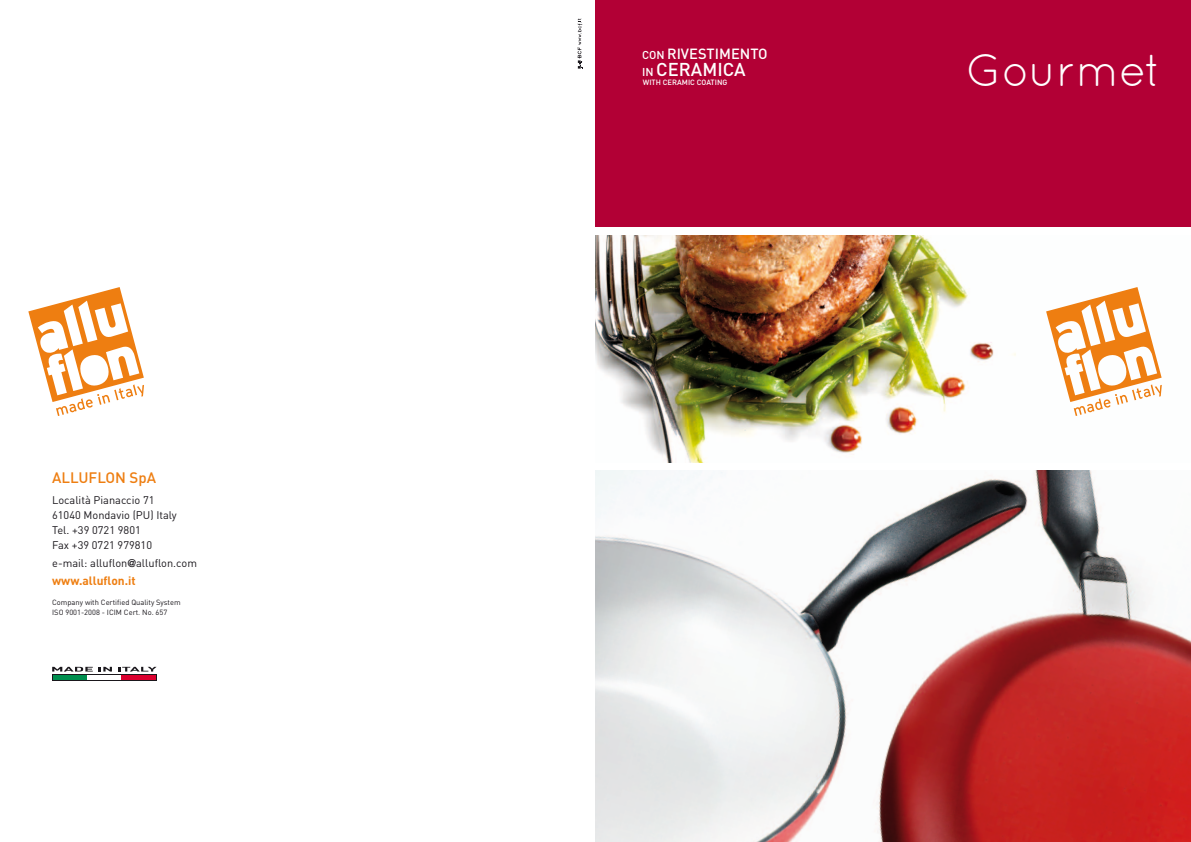
<style>
.page{position:relative;width:1191px;height:842px;background:#fff}
.page>*{position:absolute;margin:0;border:0;box-sizing:border-box;transform-origin:0 0}
.t1{font:45px "Quicksand";letter-spacing:-.01em;color:#fff}
.t2{font:500 18.4px "DIN";color:#fff}
.t3{font:500 15px "DIN";color:#ee7e11}
.t4{font:500 14.6px "DIN";color:#fff}
.t5{font:700 12px "DIN";color:#ee7e11}
.t6{font:11px/15px "DIN";color:#1a171c}
.t7{font:500 7.6px "DIN";color:#fff}
.t8{font:7.5px/10px "DIN";color:#1a171c}
.s1{font-family:"Helvetica";font-weight:900;font-stretch:extra-condensed}
.s2{font-size:11.3px}
</style>
<div class="page">
<img style="left:595px;top:235px;width:567px;height:227px">
<img style="left:595px;top:471px;width:596px;height:371px">
<div style="left:595px;top:0;width:596px;height:227px;background:#b20035"></div>
<svg style="left:1046px;top:287px;width:115px;height:129px"></svg>
<svg style="left:28px;top:287px;width:116px;height:129px"></svg>
<div style="left:52px;top:674px;width:105px;height:7px;background:#dc002f"></div>
<div style="left:53px;top:675px;width:34px;height:5px;background:#008f4f"></div>
<div style="left:87px;top:675px;width:34px;height:5px;background:#fff"></div>
<svg style="left:52px;top:667px;width:41px;height:4px"></svg>
<svg style="left:99px;top:667px;width:13px;height:4px"></svg>
<svg style="left:118px;top:667px;width:39px;height:4px"></svg>
<svg style="left:577px;top:19px;width:6px;height:50px"></svg>
<h3 class="t3" style="left:52px;top:468px;width:105px">ALLUFLON SpA</h3>
<p class="t6" style="left:52px;top:492px;width:126px">Località Pianaccio 71<br>61040 Mondavio (PU) Italy<br>Tel. +39 0721 9801<br>Fax +39 0721 979810</p>
<p class="t6" style="left:52px;top:555px;width:146px">e-mail: alluflon<span class="s1">@</span>alluflon.com</p>
<p class="t5" style="left:52px;top:573px;width:85px">www.alluflon.it</p>
<p class="t8" style="left:52px;top:597px;width:130px">Company with Certified Quality System<br>ISO 9001-2008 - ICIM Cert. No. 657</p>
<h3 class="t4" style="left:642px;top:45px;width:127px"><span class="s2">CON</span> RIVESTIMENTO</h3>
<p class="t7" style="left:643px;top:78px;width:86px">WITH CERAMIC COATING</p>
<h2 class="t2" style="left:642px;top:58px;width:105px"><span class="s2">IN</span> CERAMICA</h2>
<h1 class="t1" style="left:965px;top:44px;width:198px">Gourmet</h1>
</div>
